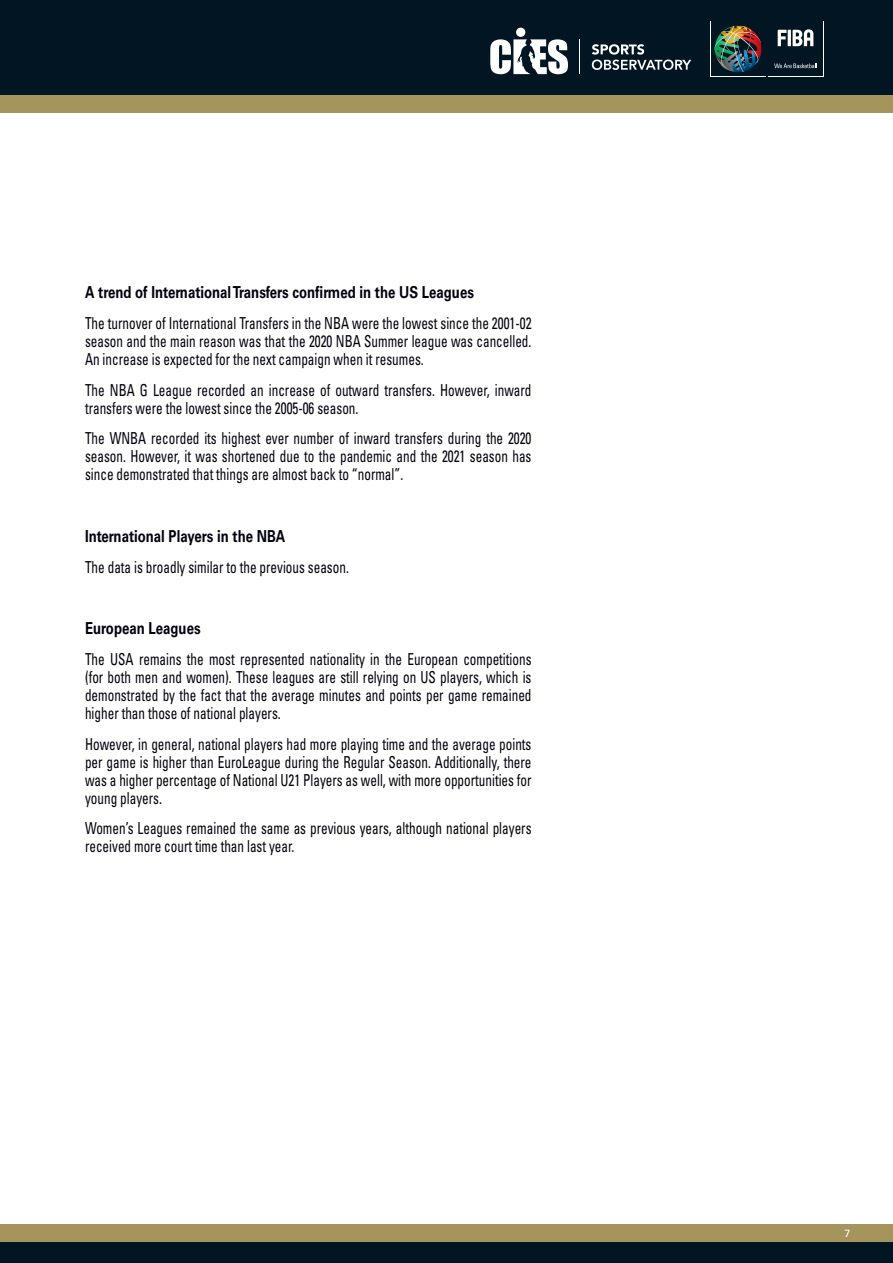
<style>
.page{position:relative;width:893px;height:1263px;background:#fff}
.page>*{position:absolute;margin:0;border:0;box-sizing:border-box;transform-origin:0 0}
.Texte_FIBA{font:condensed 16.5px/18px "Univers";color:#00000d;text-align:justify;scale:.8 1}
.Texte_FIBA-2{font:700 16.5px "Univers";color:#00000d;scale:.8 1}
.t1{font:10.5px "Univers";color:#fff}
</style>
<div class="page">
<div style="left:0;top:1225px;width:893px;height:17px;background:#a5945b"></div>
<div style="left:0;top:1242px;width:893px;height:21px;background:#011622"></div>
<div style="left:0;top:0;width:893px;height:96px;background:#011622"></div>
<div style="left:0;top:96px;width:893px;height:17px;background:#a5945b"></div>
<svg style="left:490px;top:31px;width:201px;height:43px"></svg>
<div style="left:516px;top:28px;width:9px;height:9px;background:#fff;border-radius:50%"></div>
<svg style="left:774px;top:64px;width:43px;height:4px"></svg>
<svg style="left:778px;top:29px;width:35px;height:17px"></svg>
<svg style="left:710px;top:21px;width:56px;height:56px"></svg>
<div style="left:711px;top:21px;width:54px;height:55px;background:#011622"></div>
<img style="left:714px;top:26px;width:47px;height:47px">
<p class="Texte_FIBA-2" style="left:85px;top:283px;width:488px">A trend of International Transfers confirmed in the US Leagues</p>
<p class="Texte_FIBA" style="left:85px;top:314px;width:560px">The turnover of International Transfers in the NBA were the lowest since the 2001-02 season and the main reason was that the 2020 NBA Summer league was cancelled.<br>An increase is expected for the next campaign when it resumes.</p>
<p class="Texte_FIBA" style="left:85px;top:380px;width:560px">The NBA G League recorded an increase of outward transfers. However, inward transfers were the lowest since the 2005-06 season.</p>
<p class="Texte_FIBA" style="left:85px;top:429px;width:560px">The WNBA recorded its highest ever number of inward transfers during the 2020 season. However, it was shortened due to the pandemic and the 2021 season has since demonstrated that things are almost back to “normal”.</p>
<p class="Texte_FIBA-2" style="left:85px;top:526px;width:252px">International Players in the NBA</p>
<p class="Texte_FIBA" style="left:85px;top:557px;width:331px">The data is broadly similar to the previous season.</p>
<p class="Texte_FIBA-2" style="left:85px;top:619px;width:146px">European Leagues</p>
<p class="Texte_FIBA" style="left:85px;top:650px;width:560px">The USA remains the most represented nationality in the European competitions (for both men and women). These leagues are still relying on US players, which is demonstrated by the fact that the average minutes and points per game remained higher than those of national players.</p>
<p class="Texte_FIBA" style="left:85px;top:735px;width:560px">However, in general, national players had more playing time and the average points per game is higher than EuroLeague during the Regular Season. Additionally, there was a higher percentage of National U21 Players as well, with more opportunities for young players.</p>
<p class="Texte_FIBA" style="left:85px;top:819px;width:560px">Women’s Leagues remained the same as previous years, although national players received more court time than last year.</p>
<p class="t1" style="left:845px;top:1227px;width:7px">7</p>
</div>
